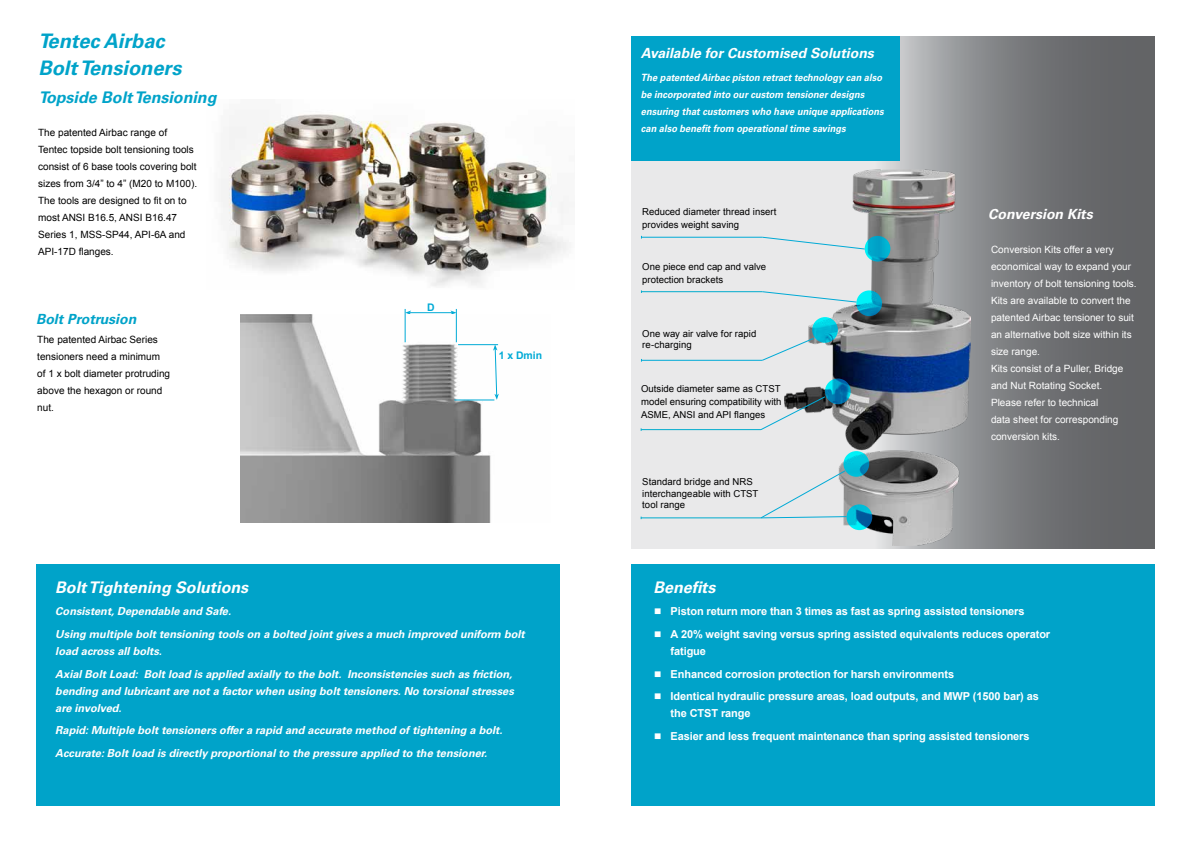
<style>
.page{position:relative;width:1191px;height:842px;background:#fff}
.page>*{position:absolute;margin:0;border:0;box-sizing:border-box;transform-origin:0 0}
.t1{font:italic 700 20px/27px "Univers LT Std";color:#00a3c9}
.t2{font:italic 700 16px "Univers LT Std";color:#fff}
.t3{font:italic 700 16px "Univers LT Std";color:#00a3c9}
.t4{font:italic 700 14px "Univers LT Std";color:#fff}
.t5{font:italic 700 14px "Univers LT Std";color:#00a3c9}
.t6{font:italic 700 11px/22.7px "Univers LT Std";color:#fff}
.t7{font:700 11px/22.7px "Arial";letter-spacing:-.01em;color:#fff}
.t8{font:700 10.5px "Arial";color:#00aad6}
.t9{font:10px/17px "Arial";color:#000}
.t10{font:10px/17px "Arial";color:#fff}
.t11{font:italic 700 10px/17px "Univers LT Std";color:#fff;scale:.93 1}
.t12{font:9.6px/13.2px "Arial";color:#000}
</style>
<div class="page">
<img style="left:221px;top:114px;width:347px;height:172px">
<div style="left:631px;top:564px;width:524px;height:242px;background:#00a3c9"></div>
<div style="left:36px;top:564px;width:523px;height:242px;background:#00a3c9"></div>
<div style="left:631px;top:36px;width:523px;height:512px;background:#e9e9ea"></div>
<svg style="left:873px;top:36px;width:281px;height:512px;background:#76777a"></svg>
<div style="left:631px;top:36px;width:269px;height:124px;background:#00a3c9"></div>
<hr style="left:409px;top:312px;width:43px;height:1px;background:#00aad6">
<svg style="left:406px;top:310px;width:5px;height:4px"></svg>
<svg style="left:450px;top:310px;width:6px;height:4px"></svg>
<img style="left:241px;top:314px;width:254px;height:208px">
<hr style="left:405px;top:309px;width:1px;height:33px;background:#00aad6">
<hr style="left:456px;top:309px;width:1px;height:33px;background:#00aad6">
<hr style="left:458px;top:344px;width:40px;height:1px;background:#00aad6">
<hr style="left:454px;top:400px;width:40px;height:1px;background:#00aad6">
<svg style="left:493px;top:344px;width:6px;height:56px"></svg>
<img style="left:784px;top:170px;width:186px;height:375px">
<svg style="left:812px;top:317px;width:26px;height:26px"></svg>
<svg style="left:843px;top:451px;width:26px;height:26px"></svg>
<svg style="left:846px;top:504px;width:26px;height:26px"></svg>
<hr style="left:641px;top:360px;width:121px;height:1px;background:#00aad6">
<svg style="left:825px;top:378px;width:25px;height:26px"></svg>
<hr style="left:641px;top:429px;width:120px;height:1px;background:#00abcd">
<hr style="left:641px;top:518px;width:120px;height:1px;background:#00abcd">
<svg style="left:856px;top:290px;width:26px;height:26px"></svg>
<hr style="left:641px;top:291px;width:121px;height:1px;background:#00abcd">
<svg style="left:864px;top:236px;width:26px;height:26px"></svg>
<svg style="left:761px;top:337px;width:53px;height:24px"></svg>
<svg style="left:761px;top:291px;width:96px;height:12px"></svg>
<svg style="left:762px;top:237px;width:103px;height:13px"></svg>
<svg style="left:760px;top:396px;width:66px;height:34px"></svg>
<svg style="left:760px;top:470px;width:87px;height:49px"></svg>
<hr style="left:641px;top:237px;width:121px;height:1px;background:#00aad6">
<h1 class="t1" style="left:38px;top:28px;width:144px">Tentec Airbac<br>Bolt Tensioners</h1>
<h2 class="t3" style="left:39px;top:88px;width:179px">Topside Bolt Tensioning</h2>
<p class="t9" style="left:38px;top:124px;width:160px">The patented Airbac range of<br>Tentec topside bolt tensioning tools consist of 6 base tools covering bolt sizes from 3/4” to 4” (M20 to M100).<br>The tools are designed to fit on to most ANSI B16.5, ANSI B16.47<br>Series 1, MSS-SP44, API-6A and<br>API-17D flanges.</p>
<p class="t8" style="left:427px;top:300px;width:9px">D</p>
<p class="t4" style="left:641px;top:45px;width:235px">Available for Customised Solutions</p>
<p class="t11" style="left:641px;top:69px;width:263px">The patented Airbac piston retract technology can also be incorporated into our custom tensioner designs ensuring that customers who have unique applications can also benefit from operational time savings</p>
<p class="t12" style="left:642px;top:205px;width:136px">Reduced diameter thread insert provides weight saving</p>
<p class="t12" style="left:642px;top:260px;width:125px">One piece end cap and valve protection brackets</p>
<p class="t5" style="left:36px;top:311px;width:102px">Bolt Protrusion</p>
<p class="t9" style="left:37px;top:331px;width:134px">The patented Airbac Series tensioners need a minimum of 1 x bolt diameter protruding above the hexagon or round nut.</p>
<p class="t12" style="left:642px;top:328px;width:116px;line-height:11.5px">One way air valve for rapid re-charging</p>
<p class="t8" style="left:498px;top:348px;width:45px">1 x Dmin</p>
<p class="t12" style="left:641px;top:382px;width:142px;text-align:justify">Outside diameter same as CTST model ensuring compatibility with ASME, ANSI and API flanges</p>
<p class="t12" style="left:642px;top:476px;width:118px;line-height:11.5px">Standard bridge and NRS interchangeable with CTST tool range</p>
<p class="t4" style="left:988px;top:206px;width:106px">Conversion Kits</p>
<p class="t10" style="left:991px;top:241px;width:147px">Conversion Kits offer a very economical way to expand your inventory of bolt tensioning tools.<br>Kits are available to convert the patented Airbac tensioner to suit an alternative bolt size within its size range.<br>Kits consist of a Puller, Bridge and Nut Rotating Socket.<br>Please refer to technical<br>data sheet for corresponding conversion kits.</p>
<h2 class="t2" style="left:55px;top:578px;width:194px">Bolt Tightening Solutions</h2>
<p class="t6" style="left:55px;top:600px;width:471px">Consistent, Dependable and Safe.<br>Using multiple bolt tensioning tools on a bolted joint gives a much improved uniform bolt</p>
<p class="t6" style="left:55px;top:640px;width:458px">load across all bolts.<br>Axial Bolt Load: Bolt load is applied axially to the bolt. Inconsistencies such as friction,</p>
<p class="t6" style="left:55px;top:683px;width:460px;line-height:17px">bending and lubricant are not a factor when using bolt tensioners. No torsional stresses are involved.</p>
<p class="t6" style="left:55px;top:719px;width:449px">Rapid: Multiple bolt tensioners offer a rapid and accurate method of tightening a bolt.<br>Accurate: Bolt load is directly proportional to the pressure applied to the tensioner.</p>
<h2 class="t2" style="left:653px;top:578px;width:63px">Benefits</h2>
<p class="t7" style="left:670px;top:600px;width:381px">Piston return more than 3 times as fast as spring assisted tensioners<br>A 20% weight saving versus spring assisted equivalents reduces operator</p>
<p class="t7" style="left:670px;top:640px;width:370px">fatigue<br>Enhanced corrosion protection for harsh environments<br>Identical hydraulic pressure areas, load outputs, and MWP (1500 bar) as</p>
<p class="t7" style="left:670px;top:702px;width:360px">the CTST range<br>Easier and less frequent maintenance than spring assisted tensioners</p>
</div>
